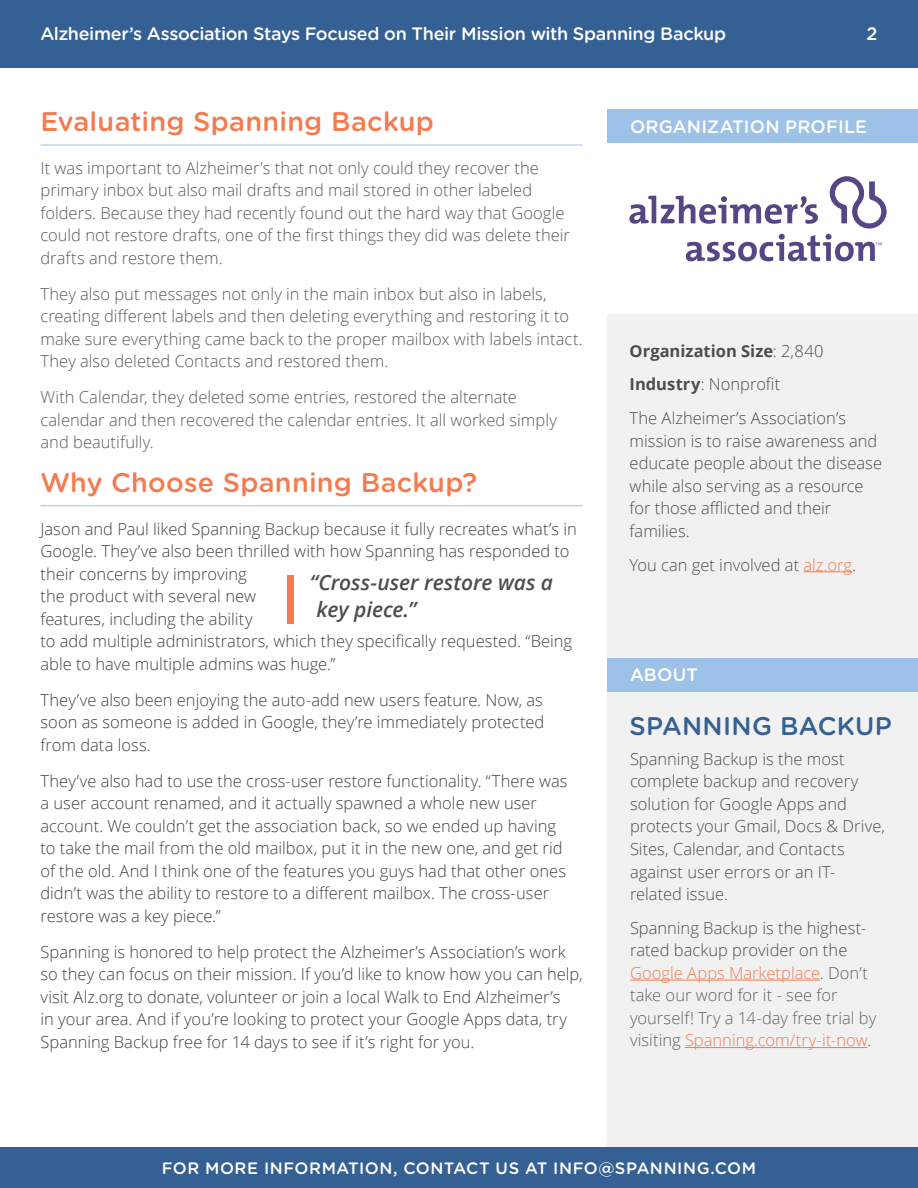
<style>
.page{position:relative;width:918px;height:1188px;background:#fff}
.page>*{position:absolute;margin:0;border:0;box-sizing:border-box;transform-origin:0 0}
.t1{font:500 27px "Gotham Rounded";letter-spacing:.01em;color:#f47b4f}
.t2{font:500 25.5px "Gotham Rounded";letter-spacing:.01em;color:#346094}
.t3{font:italic 600 21px/27px "Open Sans";letter-spacing:-.005em;color:#4d4d4f}
.t4{font:500 18px "Gotham Rounded";letter-spacing:-.02em;color:#fff}
.t5{font:500 18px "Gotham Rounded";letter-spacing:.005em;color:#fff}
.t6{font:300 16.5px/22.5px "Open Sans";color:#414042}
.t7{font:300 16.5px/22.5px "Open Sans";color:#58595b}
.t8{font:300 16.5px/22.5px "Open Sans";color:#4d4d4f}
.t9{font:300 16.5px/22.5px "Open Sans";color:#606163}
.t10{font:500 16.5px "Gotham Rounded";letter-spacing:.035em;color:#fff}
.s1{font-weight:700}
.s2{color:#f47b4f}
.s3{color:#4d4d4f}
.s4{color:#f47b4e}
</style>
<div class="page">
<div style="left:608px;top:143px;width:310px;height:1005px;background:#f1f1f2"></div>
<hr style="left:804px;top:571px;width:48px;height:1px;background:#f47b4f">
<div style="left:608px;top:143px;width:310px;height:171px;background:#fff"></div>
<svg style="left:629px;top:176px;width:258px;height:85px"></svg>
<hr style="left:40px;top:145px;width:543px;height:1px;background:#9ec2e7">
<hr style="left:40px;top:505px;width:543px;height:1px;background:#9ec2e7">
<div style="left:0;top:0;width:918px;height:68px;background:#346094"></div>
<div style="left:608px;top:658px;width:310px;height:34px;background:#9ec2e7"></div>
<hr style="left:630px;top:980px;width:190px;height:1px;background:#f47b4e">
<hr style="left:685px;top:1047px;width:69px;height:1px;background:#f47b4f">
<hr style="left:754px;top:1047px;width:113px;height:1px;background:#f47b4f">
<div style="left:608px;top:110px;width:310px;height:33px;background:#9ec2e7"></div>
<div style="left:0;top:1148px;width:918px;height:40px;background:#346094"></div>
<div style="left:288px;top:575px;width:6px;height:49px;background:#f37a54"></div>
<p class="t4" style="left:40px;top:21px;width:687px">Alzheimer’s Association Stays Focused on Their Mission with Spanning Backup</p>
<p class="t4" style="left:866px;top:21px;width:13px">2</p>
<h1 class="t1" style="left:40px;top:102px;width:395px">Evaluating Spanning Backup</h1>
<p class="t7" style="left:40px;top:156px;width:531px">It was important to Alzheimer’s that not only could they recover the primary inbox but also mail drafts and mail stored in other labeled folders. Because they had recently found out the hard way that Google could not restore drafts, one of the first things they did was delete their drafts and restore them.</p>
<p class="t7" style="left:40px;top:282px;width:544px">They also put messages not only in the main inbox but also in labels, creating different labels and then deleting everything and restoring it to make sure everything came back to the proper mailbox with labels intact.<br>They also deleted Contacts and restored them.</p>
<p class="t7" style="left:40px;top:386px;width:518px">With Calendar, they deleted some entries, restored the alternate calendar and then recovered the calendar entries. It all worked simply and beautifully.</p>
<h1 class="t1" style="left:40px;top:463px;width:438px">Why Choose Spanning Backup?</h1>
<p class="t6" style="left:40px;top:517px;width:538px">Jason and Paul liked Spanning Backup because it fully recreates what’s in Google. They’ve also been thrilled with how Spanning has responded to their concerns by improving<br>the product with several new<br>features, including the ability<br>to add multiple administrators, which they specifically requested. “Being able to have multiple admins was huge.”</p>
<p class="t6" style="left:40px;top:688px;width:505px;text-align:justify">They’ve also been enjoying the auto-add new users feature. Now, as soon as someone is added in Google, they’re immediately protected from data loss.</p>
<p class="t6" style="left:40px;top:769px;width:529px">They’ve also had to use the cross-user restore functionality. “There was a user account renamed, and it actually spawned a whole new user account. We couldn’t get the association back, so we ended up having to take the mail from the old mailbox, put it in the new one, and get rid of the old. And I think one of the features you guys had that other ones didn’t was the ability to restore to a different mailbox. The cross-user restore was a key piece.”</p>
<p class="t6" style="left:40px;top:940px;width:544px">Spanning is honored to help protect the Alzheimer’s Association’s work so they can focus on their mission. If you’d like to know how you can help, visit Alz.org to donate, volunteer or join a local Walk to End Alzheimer’s<br>in your area. And if you’re looking to protect your Google Apps data, try Spanning Backup free for 14 days to see if it’s right for you.</p>
<p class="t3" style="left:316px;top:569px;width:238px;text-indent:-7px">“Cross-user restore was a key piece.”</p>
<p class="t5" style="left:630px;top:113px;width:239px">ORGANIZATION PROFILE</p>
<p class="t8" style="left:630px;top:333px;width:218px;line-height:33.9px"><span class="s1">Organization Size</span>: 2,840<br><span class="s1">Industry</span>: Nonprofit<br>The Alzheimer’s Association’s</p>
<p class="t8" style="left:630px;top:429px;width:254px">mission is to raise awareness and educate people about the disease while also serving as a resource for those afflicted and their families.</p>
<p class="t8" style="left:630px;top:553px;width:228px">You can get involved at <span class="s2">alz.org</span>.</p>
<p class="t4" style="left:630px;top:662px;width:70px">ABOUT</p>
<h2 class="t2" style="left:630px;top:707px;width:264px">SPANNING BACKUP</h2>
<p class="t8" style="left:630px;top:747px;width:256px">Spanning Backup is the most complete backup and recovery solution for Google Apps and protects your Gmail, Docs &amp; Drive,<br>Sites, Calendar, and Contacts against user errors or an IT&shy;related issue.</p>
<p class="t9" style="left:630px;top:916px;width:248px"><span class="s3">Spanning Backup is the highest&shy;rated backup provider on the<br></span><span class="s4">Google Apps Marketplace</span><span class="s3">.</span> Don’t take our word for it - see for yourself! Try a 14-day free trial by visiting <span class="s2">Spanning.com/try-it-now</span>.</p>
<p class="t10" style="left:162px;top:1156px;width:596px">FOR MORE INFORMATION, CONTACT US AT INFO@SPANNING.COM</p>
</div>
